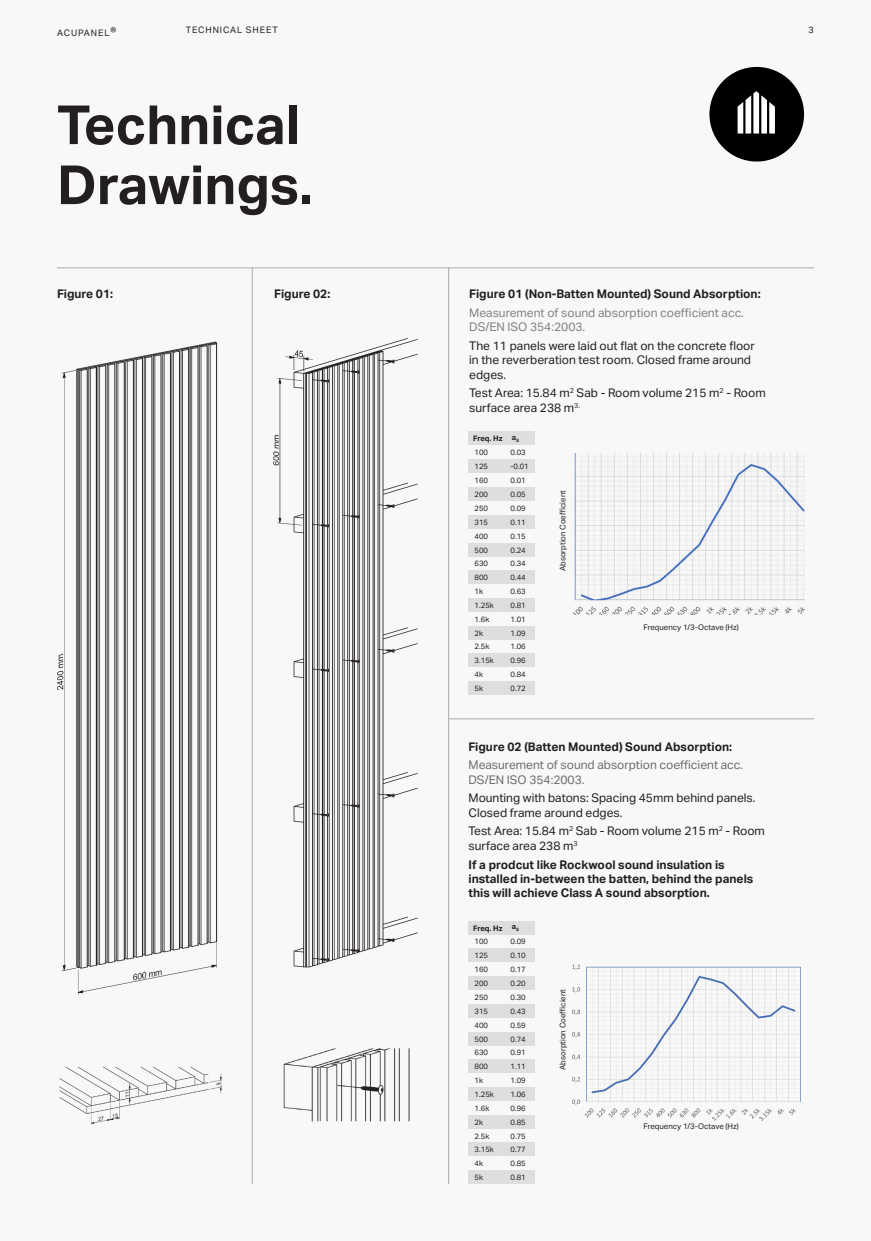
<style>
.page{position:relative;width:871px;height:1241px;background:#f8f8f8}
.page>*{position:absolute;margin:0;border:0;box-sizing:border-box;transform-origin:0 0}
.t1{font:700 54px/60px "Aktiv Grotesk";color:#231f20}
.t2{font:12px/14.4px "Aktiv Grotesk";color:#231f20}
.t3{font:700 12px/14.4px "Aktiv Grotesk";color:#231f20}
.t4{font:12px/14.4px "Aktiv Grotesk";color:#808285}
.t5{font:12px/14.4px "Aktiv Grotesk";color:#6c6d70}
.t6{font:9px "Aktiv Grotesk";letter-spacing:.1em;color:#231f20}
.t7{font:7.8px "Aktiv Grotesk";color:#231f20}
.t8{font:7.65px "Aktiv Grotesk";color:#231f20}
.t9{font:700 7.65px "Aktiv Grotesk";letter-spacing:-.01em;color:#231f20}
.s1{font-size:12px}
</style>
<div class="page">
<img style="left:59px;top:1066px;width:164px;height:59px">
<img style="left:57px;top:341px;width:161px;height:655px">
<hr style="left:57px;top:268px;width:757px;height:1px;background:#a8a9ad">
<hr style="left:252px;top:267px;width:1px;height:917px;background:#a8a9ad">
<hr style="left:448px;top:267px;width:1px;height:917px;background:#a8a9ad">
<img style="left:283px;top:1048px;width:127px;height:74px">
<img style="left:273px;top:338px;width:145px;height:630px">
<div style="left:709px;top:67px;width:95px;height:95px;background:#000;border-radius:50%"></div>
<svg style="left:737px;top:91px;width:38px;height:43px"></svg>
<hr style="left:449px;top:718px;width:365px;height:1px;background:#a8a9ad">
<img style="left:573px;top:454px;width:231px;height:160px">
<img style="left:572px;top:964px;width:229px;height:156px">
<div style="left:468px;top:948px;width:67px;height:14px;background:#dddee0"></div>
<div style="left:468px;top:920px;width:67px;height:14px;background:#dddee0"></div>
<div style="left:468px;top:976px;width:67px;height:14px;background:#dddee0"></div>
<div style="left:468px;top:1032px;width:67px;height:13px;background:#dddee0"></div>
<div style="left:468px;top:1059px;width:67px;height:14px;background:#dddee0"></div>
<div style="left:468px;top:1087px;width:67px;height:14px;background:#dddee0"></div>
<div style="left:468px;top:1115px;width:67px;height:13px;background:#dddee0"></div>
<div style="left:468px;top:1142px;width:67px;height:14px;background:#dddee0"></div>
<div style="left:468px;top:1170px;width:67px;height:14px;background:#dddee0"></div>
<div style="left:468px;top:1004px;width:67px;height:14px;background:#dddee0"></div>
<div style="left:468px;top:459px;width:67px;height:14px;background:#dddee0"></div>
<div style="left:468px;top:431px;width:67px;height:14px;background:#dddee0"></div>
<div style="left:468px;top:487px;width:67px;height:14px;background:#dddee0"></div>
<div style="left:468px;top:543px;width:67px;height:13px;background:#dddee0"></div>
<div style="left:468px;top:570px;width:67px;height:14px;background:#dddee0"></div>
<div style="left:468px;top:598px;width:67px;height:14px;background:#dddee0"></div>
<div style="left:468px;top:626px;width:67px;height:13px;background:#dddee0"></div>
<div style="left:468px;top:653px;width:67px;height:14px;background:#dddee0"></div>
<div style="left:468px;top:681px;width:67px;height:14px;background:#dddee0"></div>
<div style="left:468px;top:515px;width:67px;height:14px;background:#dddee0"></div>
<p class="t6" style="left:57px;top:27px;width:61px">ACUPANEL<span class="s1">®</span></p>
<p class="t6" style="left:186px;top:25px;width:94px">TECHNICAL SHEET</p>
<p class="t6" style="left:809px;top:25px;width:7px">3</p>
<p class="t1" style="left:57px;top:94px;width:257px">Technical<br>Drawings.</p>
<p class="t3" style="left:57px;top:286px;width:58px">Figure 01:</p>
<p class="t3" style="left:274px;top:286px;width:58px">Figure 02:</p>
<p class="t3" style="left:469px;top:286px;width:293px">Figure 01 (Non-Batten Mounted) Sound Absorption:</p>
<p class="t4" style="left:469px;top:305px;width:276px">Measurement of sound absorption coefficient acc.<br>DS/EN ISO 354:2003.</p>
<p class="t2" style="left:469px;top:338px;width:287px">The 11 panels were laid out flat on the concrete floor in the reverberation test room. Closed frame around edges.</p>
<p class="t2" style="left:469px;top:386px;width:298px">Test Area: 15.84 m<sup>2</sup> Sab - Room volume 215 m<sup>2</sup> - Room surface area 238 m<sup>3.</sup></p>
<p class="t9" style="left:512px;top:432px;width:9px">a<sub>S</sub></p>
<p class="t9" style="left:473px;top:434px;width:31px">Freq. Hz</p>
<p class="t8" style="left:475px;top:448px;width:15px">100</p>
<p class="t8" style="left:510px;top:448px;width:17px">0.03</p>
<p class="t8" style="left:475px;top:462px;width:15px">125</p>
<p class="t8" style="left:510px;top:462px;width:20px">-0.01</p>
<p class="t8" style="left:475px;top:476px;width:15px">160</p>
<p class="t8" style="left:510px;top:476px;width:17px">0.01</p>
<p class="t8" style="left:475px;top:490px;width:15px">200</p>
<p class="t8" style="left:510px;top:490px;width:17px">0.05</p>
<p class="t8" style="left:475px;top:504px;width:15px">250</p>
<p class="t8" style="left:510px;top:504px;width:17px">0.09</p>
<p class="t8" style="left:475px;top:518px;width:15px">315</p>
<p class="t8" style="left:510px;top:518px;width:17px">0.11</p>
<p class="t8" style="left:475px;top:531px;width:15px">400</p>
<p class="t8" style="left:510px;top:531px;width:17px">0.15</p>
<p class="t8" style="left:475px;top:545px;width:15px">500</p>
<p class="t8" style="left:510px;top:545px;width:17px">0.24</p>
<p class="t8" style="left:475px;top:559px;width:15px">630</p>
<p class="t8" style="left:510px;top:559px;width:17px">0.34</p>
<p class="t8" style="left:475px;top:573px;width:15px">800</p>
<p class="t8" style="left:510px;top:573px;width:17px">0.44</p>
<p class="t8" style="left:475px;top:587px;width:10px">1k</p>
<p class="t8" style="left:510px;top:587px;width:17px">0.63</p>
<p class="t8" style="left:475px;top:601px;width:21px">1.25k</p>
<p class="t8" style="left:510px;top:601px;width:17px">0.81</p>
<p class="t8" style="left:475px;top:614px;width:16px">1.6k</p>
<p class="t8" style="left:510px;top:614px;width:17px">1.01</p>
<p class="t8" style="left:475px;top:628px;width:10px">2k</p>
<p class="t8" style="left:510px;top:628px;width:17px">1.09</p>
<p class="t8" style="left:475px;top:642px;width:16px">2.5k</p>
<p class="t8" style="left:510px;top:642px;width:17px">1.06</p>
<p class="t8" style="left:475px;top:656px;width:21px">3.15k</p>
<p class="t8" style="left:475px;top:670px;width:10px">4k</p>
<p class="t8" style="left:475px;top:684px;width:10px">5k</p>
<p class="t8" style="left:510px;top:656px;width:17px">0.96</p>
<p class="t8" style="left:510px;top:670px;width:17px">0.84</p>
<p class="t8" style="left:510px;top:684px;width:17px">0.72</p>
<p class="t7" style="left:558px;top:571px;width:83px;rotate:-90deg">Absorption Coefficient</p>
<p class="t7" style="left:643px;top:622px;width:97px">Frequency 1/3-Octave (Hz)</p>
<p class="t3" style="left:468px;top:739px;width:265px">Figure 02 (Batten Mounted) Sound Absorption:</p>
<p class="t5" style="left:468px;top:758px;width:276px">Measurement of sound absorption coefficient acc.<br>DS/EN ISO 354:2003.</p>
<p class="t2" style="left:468px;top:791px;width:288px">Mounting with batons: Spacing 45mm behind panels.<br>Closed frame around edges.</p>
<p class="t2" style="left:468px;top:824px;width:298px">Test Area: 15.84 m<sup>2</sup> Sab - Room volume 215 m<sup>2</sup> - Room surface area 238 m<sup>3</sup></p>
<p class="t3" style="left:468px;top:857px;width:286px">If a prodcut like Rockwool sound insulation is installed in-between the batten, behind the panels this will achieve Class A sound absorption.</p>
<p class="t9" style="left:512px;top:921px;width:9px">a<sub>S</sub></p>
<p class="t9" style="left:473px;top:923px;width:31px">Freq. Hz</p>
<p class="t8" style="left:475px;top:937px;width:15px">100</p>
<p class="t8" style="left:510px;top:937px;width:17px">0.09</p>
<p class="t8" style="left:475px;top:951px;width:15px">125</p>
<p class="t8" style="left:510px;top:951px;width:17px">0.10</p>
<p class="t8" style="left:475px;top:965px;width:15px">160</p>
<p class="t8" style="left:510px;top:965px;width:17px">0.17</p>
<p class="t8" style="left:475px;top:979px;width:15px">200</p>
<p class="t8" style="left:510px;top:979px;width:17px">0.20</p>
<p class="t8" style="left:475px;top:993px;width:15px">250</p>
<p class="t8" style="left:510px;top:993px;width:17px">0.30</p>
<p class="t8" style="left:475px;top:1007px;width:15px">315</p>
<p class="t8" style="left:510px;top:1007px;width:17px">0.43</p>
<p class="t8" style="left:475px;top:1020px;width:15px">400</p>
<p class="t8" style="left:510px;top:1020px;width:17px">0.59</p>
<p class="t8" style="left:475px;top:1034px;width:15px">500</p>
<p class="t8" style="left:510px;top:1034px;width:17px">0.74</p>
<p class="t8" style="left:475px;top:1048px;width:15px">630</p>
<p class="t8" style="left:510px;top:1048px;width:17px">0.91</p>
<p class="t8" style="left:475px;top:1062px;width:15px">800</p>
<p class="t8" style="left:510px;top:1062px;width:17px">1.11</p>
<p class="t8" style="left:475px;top:1076px;width:10px">1k</p>
<p class="t8" style="left:510px;top:1076px;width:17px">1.09</p>
<p class="t8" style="left:475px;top:1090px;width:21px">1.25k</p>
<p class="t8" style="left:510px;top:1090px;width:17px">1.06</p>
<p class="t8" style="left:475px;top:1103px;width:16px">1.6k</p>
<p class="t8" style="left:510px;top:1103px;width:17px">0.96</p>
<p class="t8" style="left:475px;top:1117px;width:10px">2k</p>
<p class="t8" style="left:510px;top:1117px;width:17px">0.85</p>
<p class="t8" style="left:475px;top:1131px;width:16px">2.5k</p>
<p class="t8" style="left:510px;top:1131px;width:17px">0.75</p>
<p class="t8" style="left:475px;top:1145px;width:21px">3.15k</p>
<p class="t8" style="left:475px;top:1159px;width:10px">4k</p>
<p class="t8" style="left:475px;top:1173px;width:10px">5k</p>
<p class="t8" style="left:510px;top:1145px;width:17px">0.77</p>
<p class="t8" style="left:510px;top:1159px;width:17px">0.85</p>
<p class="t8" style="left:510px;top:1173px;width:17px">0.81</p>
<p class="t7" style="left:558px;top:1070px;width:83px;rotate:-90deg">Absorption Coefficient</p>
<p class="t7" style="left:643px;top:1121px;width:97px">Frequency 1/3-Octave (Hz)</p>
</div>
